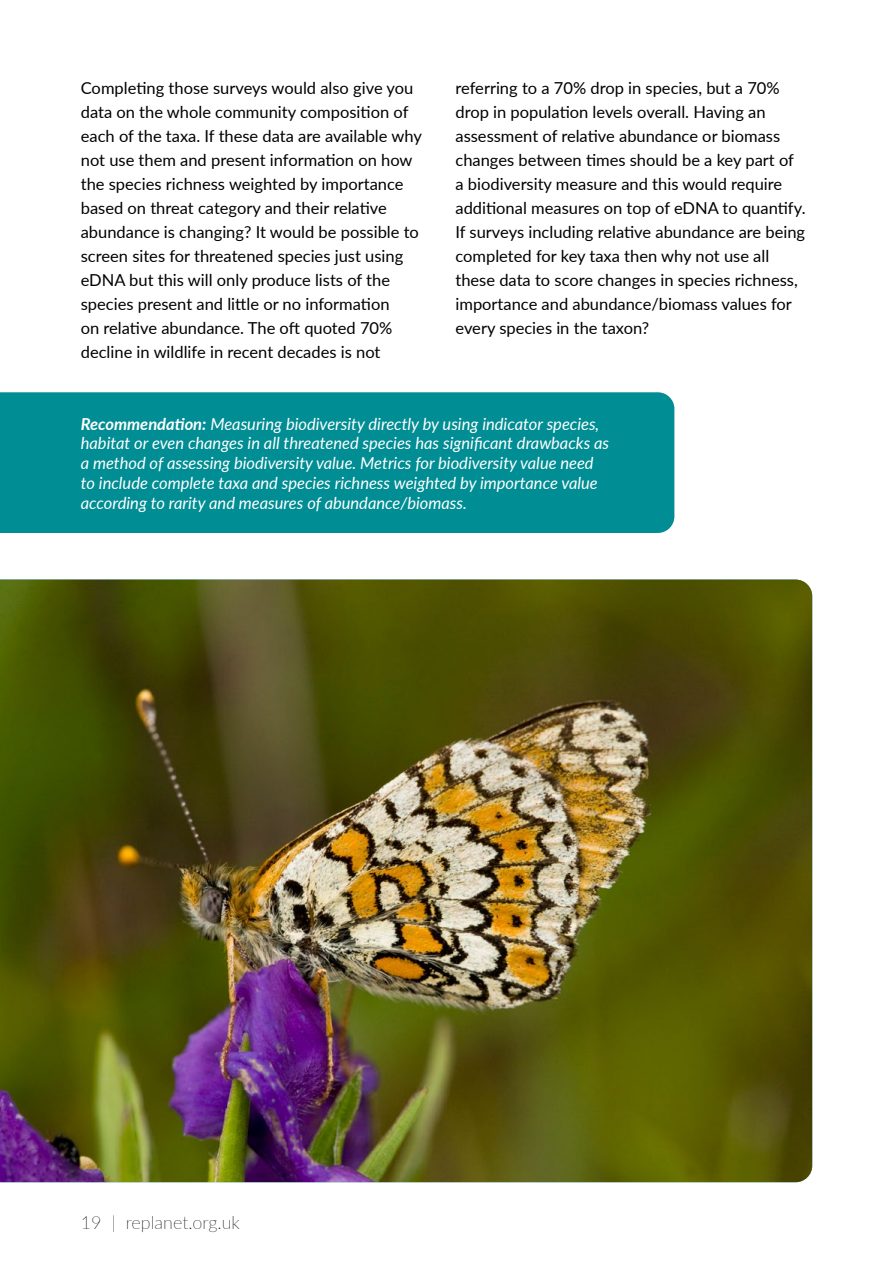
<style>
.page{position:relative;width:893px;height:1263px;background:#fff}
.page>*{position:absolute;margin:0;border:0;box-sizing:border-box;transform-origin:0 0}
.t1{font:100 18px "Lato";color:#000}
.t2{font:16.5px/24px "Lato";color:#000}
.t3{font:italic 16.5px/19.8px "Lato";color:#fff}
.s1{font-weight:700}
</style>
<div class="page">
<div style="left:0;top:392px;width:674px;height:141px;background:#008d93"></div>
<img style="left:0;top:580px;width:812px;height:602px">
<p class="t2" style="left:81px;top:75px;width:343px">Completing those surveys would also give you data on the whole community composition of each of the taxa. If these data are available why not use them and present information on how the species richness weighted by importance based on threat category and their relative abundance is changing? It would be possible to screen sites for threatened species just using eDNA but this will only produce lists of the species present and little or no information<br>on relative abundance. The oft quoted 70% decline in wildlife in recent decades is not</p>
<p class="t2" style="left:455px;top:75px;width:352px">referring to a 70% drop in species, but a 70% drop in population levels overall. Having an assessment of relative abundance or biomass changes between times should be a key part of a biodiversity measure and this would require additional measures on top of eDNA to quantify.<br>If surveys including relative abundance are being completed for key taxa then why not use all these data to score changes in species richness, importance and abundance/biomass values for every species in the taxon?</p>
<p class="t3" style="left:81px;top:413px;width:530px"><span class="s1">Recommendation:</span> Measuring biodiversity directly by using indicator species, habitat or even changes in all threatened species has significant drawbacks as a method of assessing biodiversity value. Metrics for biodiversity value need to include complete taxa and species richness weighted by importance value according to rarity and measures of abundance/biomass.</p>
<p class="t1" style="left:81px;top:1210px;width:160px">19 | replanet.org.uk</p>
</div>
